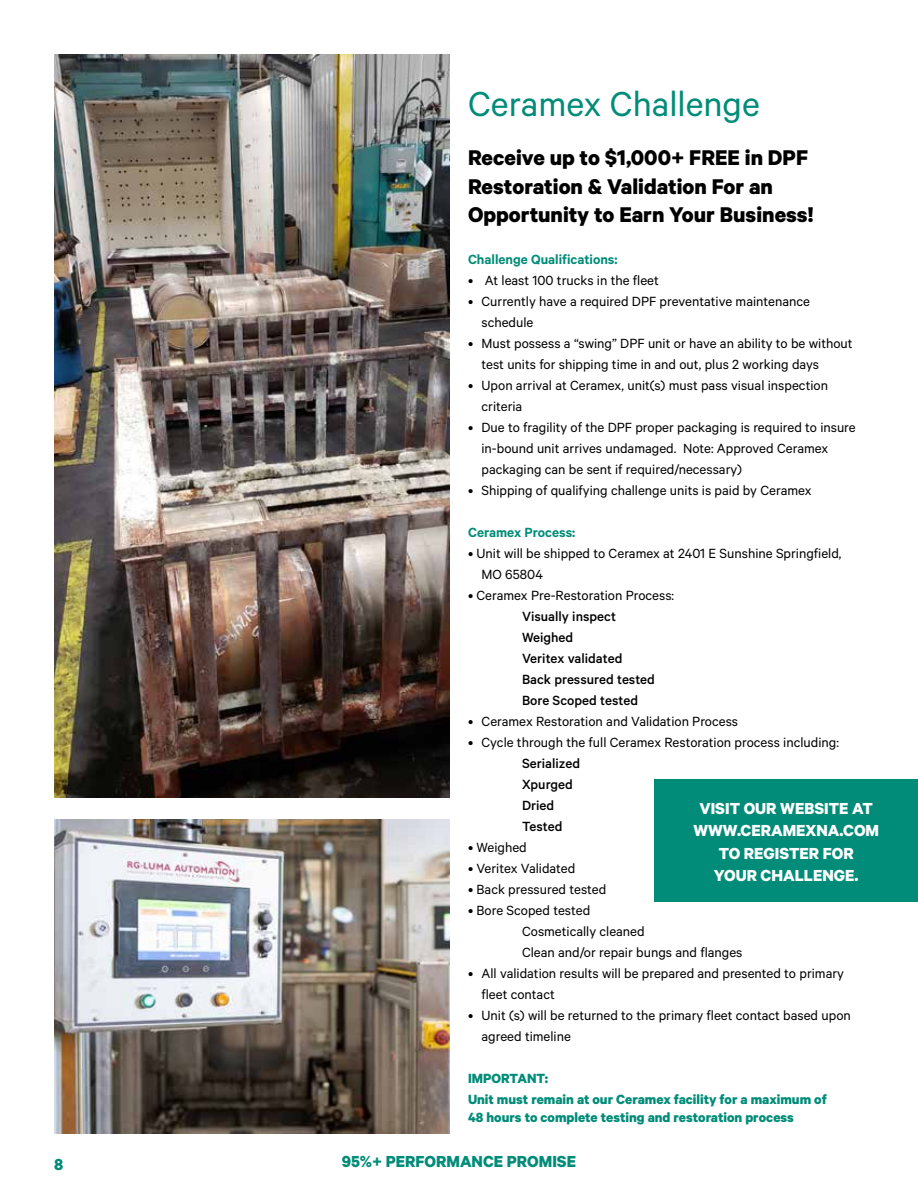
<style>
.page{position:relative;width:918px;height:1188px;background:#fff}
.page>*{position:absolute;margin:0;border:0;box-sizing:border-box;transform-origin:0 0}
.t1{font:39px "Calibre";color:#008c78}
.t2{font:700 24px/28.5px "Calibre";color:#000}
.t3{font:700 18px/22.5px "Calibre";color:#fff;text-align:center}
.t4{font:700 18px "Calibre";color:#008c78}
.t5{font:15px/21px "Calibre";color:#000}
.t6{font:700 15px/21px "Calibre";color:#008c78}
.t7{font:500 15px/21px "Calibre";color:#000}
.t8{font:600 15px "Calibre";color:#008c78}
</style>
<div class="page">
<img style="left:54px;top:54px;width:396px;height:743px">
<img style="left:54px;top:820px;width:396px;height:314px">
<div style="left:654px;top:780px;width:264px;height:122px;background:#008c78"></div>
<h1 class="t1" style="left:468px;top:81px;width:293px">Ceramex Challenge</h1>
<h2 class="t2" style="left:468px;top:143px;width:347px">Receive up to $1,000+ FREE in DPF<br>Restoration &amp; Validation For an<br>Opportunity to Earn Your Business!</h2>
<p class="t8" style="left:468px;top:251px;width:151px">Challenge Qualifications:</p>
<p class="t5" style="left:468px;top:269px;width:192px">• At least 100 trucks in the fleet</p>
<p class="t5" style="left:482px;top:290px;width:330px;text-indent:-14px">• Currently have a required DPF preventative maintenance schedule</p>
<p class="t5" style="left:482px;top:332px;width:373px;text-indent:-14px">• Must possess a “swing” DPF unit or have an ability to be without test units for shipping time in and out, plus 2 working days</p>
<p class="t5" style="left:482px;top:374px;width:348px;text-indent:-14px">• Upon arrival at Ceramex, unit(s) must pass visual inspection criteria</p>
<p class="t5" style="left:482px;top:416px;width:376px;text-indent:-14px">• Due to fragility of the DPF proper packaging is required to insure in-bound unit arrives undamaged. Note: Approved Ceramex packaging can be sent if required/necessary)</p>
<p class="t5" style="left:468px;top:479px;width:345px">• Shipping of qualifying challenge units is paid by Ceramex</p>
<p class="t8" style="left:468px;top:524px;width:109px">Ceramex Process:</p>
<p class="t5" style="left:482px;top:542px;width:362px;text-indent:-14px">• Unit will be shipped to Ceramex at 2401 E Sunshine Springfield,<br>MO 65804</p>
<p class="t5" style="left:468px;top:584px;width:208px">• Ceramex Pre-Restoration Process:</p>
<p class="t7" style="left:522px;top:606px;width:134px">Visually inspect<br>Weighed<br>Veritex validated<br>Back pressured tested<br>Bore Scoped tested</p>
<p class="t5" style="left:468px;top:710px;width:272px">• Ceramex Restoration and Validation Process</p>
<p class="t5" style="left:468px;top:731px;width:372px">• Cycle through the full Ceramex Restoration process including:</p>
<p class="t7" style="left:522px;top:753px;width:60px">Serialized<br>Xpurged<br>Dried<br>Tested</p>
<p class="t5" style="left:468px;top:836px;width:60px">• Weighed</p>
<p class="t5" style="left:468px;top:857px;width:109px">• Veritex Validated</p>
<p class="t5" style="left:468px;top:878px;width:140px">• Back pressured tested</p>
<p class="t5" style="left:522px;top:899px;width:222px;text-indent:-54px">• Bore Scoped tested<br>Cosmetically cleaned<br>Clean and/or repair bungs and flanges</p>
<p class="t5" style="left:482px;top:962px;width:364px;text-indent:-14px">• All validation results will be prepared and presented to primary fleet contact</p>
<p class="t5" style="left:482px;top:1004px;width:371px;text-indent:-14px">• Unit (s) will be returned to the primary fleet contact based upon agreed timeline</p>
<p class="t6" style="left:468px;top:1067px;width:360px">IMPORTANT:<br>Unit must remain at our Ceramex facility for a maximum of</p>
<p class="t6" style="left:468px;top:1106px;width:327px">48 hours to complete testing and restoration process</p>
<p class="t3" style="left:693px;top:796px;width:187px">VISIT OUR WEBSITE AT<br>WWW.CERAMEXNA.COM<br>TO REGISTER FOR<br>YOUR CHALLENGE.</p>
<p class="t4" style="left:54px;top:1153px;width:11px">8</p>
<p class="t4" style="left:342px;top:1150px;width:236px">95%+ PERFORMANCE PROMISE</p>
</div>
